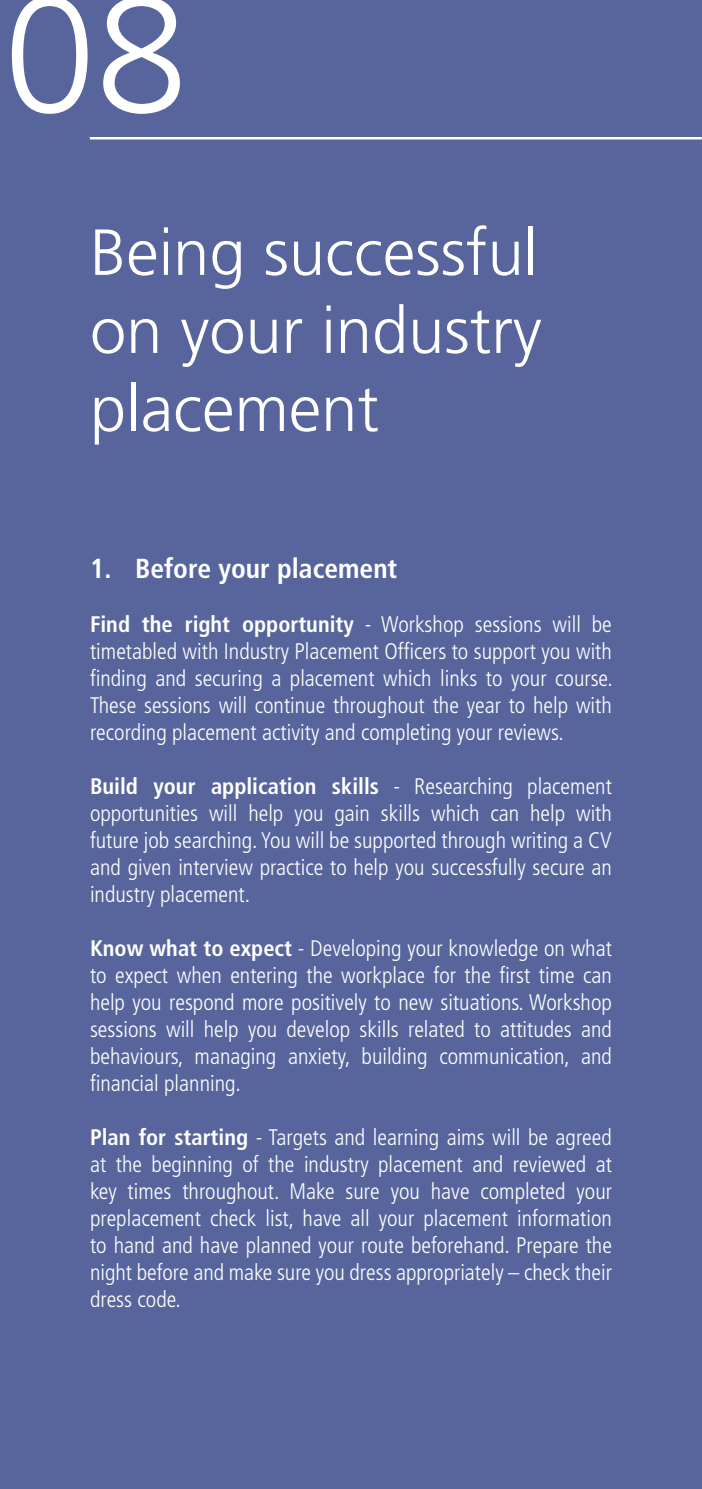
<style>
.page{position:relative;width:702px;height:1489px;background:#fff}
.page>*{position:absolute;margin:0;border:0;box-sizing:border-box;transform-origin:0 0}
.t1{font:300 165.25px "Frutiger";color:#fff}
.t2{font:300 65px/78px "Frutiger";color:#fff;text-align:justify}
.t3{font:700 condensed 27.5px "Frutiger";color:#fff}
.t4{font:300 condensed 22.5px/27px "Frutiger";color:#fff;text-align:justify}
.s1{font-weight:700}
</style>
<div class="page">
<div style="left:0;top:0;width:702px;height:1488px;background:#57659c"></div>
<hr style="left:90px;top:137px;width:611px;height:2px;background:#fff">
<h1 class="t1" style="left:4px;top:-38px;width:185px">08</h1>
<h2 class="t2" style="left:90px;top:213px;width:453px">Being successful on your industry placement</h2>
<p class="t3" style="left:90px;top:552px;width:309px">1. Before your placement</p>
<p class="t4" style="left:90px;top:611px;width:524px"><span class="s1">Find the right opportunity</span> - Workshop sessions will be timetabled with Industry Placement Officers to support you with finding and securing a placement which links to your course.<br>These sessions will continue throughout the year to help with recording placement activity and completing your reviews.</p>
<p class="t4" style="left:90px;top:773px;width:523px"><span class="s1">Build your application skills</span> - Researching placement opportunities will help you gain skills which can help with future job searching. You will be supported through writing a CV and given interview practice to help you successfully secure an industry placement.</p>
<p class="t4" style="left:90px;top:935px;width:523px"><span class="s1">Know what to expect</span> - Developing your knowledge on what to expect when entering the workplace for the first time can help you respond more positively to new situations. Workshop sessions will help you develop skills related to attitudes and behaviours, managing anxiety, building communication, and financial planning.</p>
<p class="t4" style="left:90px;top:1124px;width:523px"><span class="s1">Plan for starting</span> - Targets and learning aims will be agreed at the beginning of the industry placement and reviewed at key times throughout. Make sure you have completed your preplacement check list, have all your placement information to hand and have planned your route beforehand. Prepare the night before and make sure you dress appropriately – check their dress code.</p>
</div>
